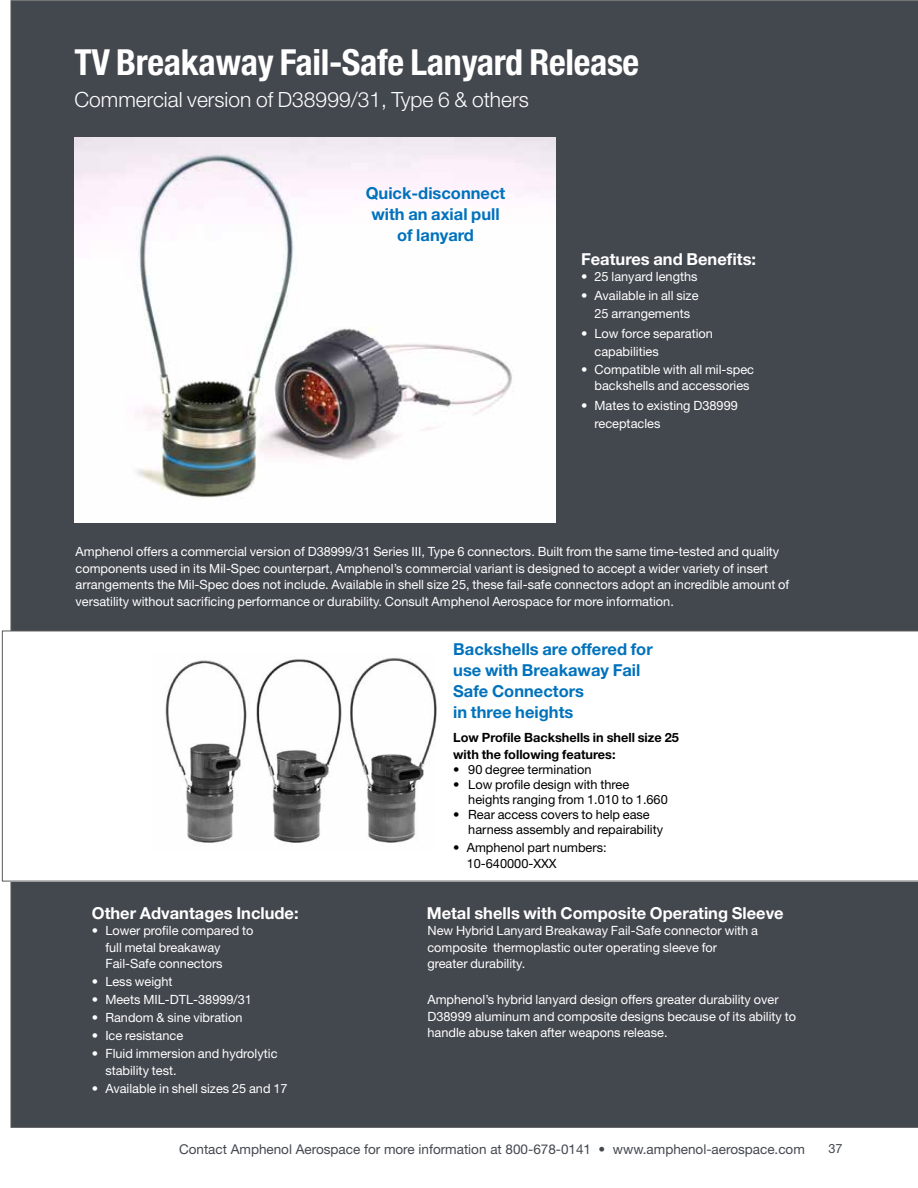
<style>
.page{position:relative;width:918px;height:1188px;background:#fff}
.page>*{position:absolute;margin:0;border:0;box-sizing:border-box;transform-origin:0 0}
.t1{font:700 condensed 36px "Helvetica Neue LT Std";letter-spacing:-.01em;color:#fff}
.t2{font:300 21px "Helvetica Neue LT Std";color:#fff}
.t3{font:700 16.5px/21px "Helvetica Neue LT Std";color:#0072bc;text-align:center}
.t4{font:700 16.5px "Helvetica Neue LT Std";color:#fff}
.t5{font:13.5px "Helvetica Neue LT Std";color:#43474e}
.t6{font:12.75px/16.5px "Helvetica Neue LT Std";color:#fff}
.t7{font:12.75px/15px "Helvetica Neue LT Std";color:#000}
.t8{font:700 12.75px/16.5px "Helvetica Neue LT Std";color:#000}
.t9{font:12.75px "Helvetica Neue LT Std";color:#43474e}
</style>
<div class="page">
<div style="left:11px;top:1px;width:907px;height:1127px;background:#43474e"></div>
<svg style="left:2px;top:631px;width:916px;height:250px"></svg>
<img style="left:74px;top:137px;width:482px;height:385px">
<img style="left:153px;top:652px;width:284px;height:199px">
<h1 class="t1" style="left:74px;top:41px;width:566px">TV Breakaway Fail-Safe Lanyard Release</h1>
<h2 class="t2" style="left:74px;top:86px;width:456px">Commercial version of D38999/31, Type 6 &amp; others</h2>
<p class="t3" style="left:366px;top:182px;width:141px">Quick-disconnect with an axial pull of lanyard</p>
<p class="t4" style="left:581px;top:248px;width:177px">Features and Benefits:</p>
<p class="t6" style="left:581px;top:268px;width:118px">• 25 lanyard lengths</p>
<p class="t6" style="left:581px;top:287px;width:119px;line-height:18px;text-align:center">• Available in all size<br>25 arrangements</p>
<p class="t6" style="left:595px;top:324px;width:120px;line-height:18px;text-indent:-14px">• Low force separation capabilities</p>
<p class="t6" style="left:595px;top:361px;width:161px;text-indent:-14px">• Compatible with all mil-spec backshells and accessories</p>
<p class="t6" style="left:595px;top:396px;width:145px;line-height:18px;text-indent:-14px">• Mates to existing D38999 receptacles</p>
<p class="t6" style="left:76px;top:543px;width:715px">Amphenol offers a commercial version of D38999/31 Series III, Type 6 connectors. Built from the same time-tested and quality components used in its Mil-Spec counterpart, Amphenol’s commercial variant is designed to accept a wider variety of insert arrangements the Mil-Spec does not include. Available in shell size 25, these fail-safe connectors adopt an incredible amount of versatility without sacrificing performance or durability. Consult Amphenol Aerospace for more information.</p>
<p class="t3" style="left:453px;top:639px;width:201px;text-align:left">Backshells are offered for use with Breakaway Fail<br>Safe Connectors<br>in three heights</p>
<p class="t4" style="left:92px;top:903px;width:208px">Other Advantages Include:</p>
<p class="t6" style="left:105px;top:922px;width:150px;text-indent:-14px">• Lower profile compared to full metal breakaway<br>Fail-Safe connectors</p>
<p class="t6" style="left:92px;top:973px;width:82px">• Less weight</p>
<p class="t6" style="left:92px;top:991px;width:162px">• Meets MIL-DTL-38999/31</p>
<p class="t6" style="left:92px;top:1009px;width:152px">• Random &amp; sine vibration</p>
<p class="t6" style="left:92px;top:1027px;width:93px">• Ice resistance</p>
<p class="t6" style="left:105px;top:1045px;width:174px;text-indent:-14px">• Fluid immersion and hydrolytic stability test.</p>
<p class="t6" style="left:92px;top:1080px;width:197px">• Available in shell sizes 25 and 17</p>
<p class="t8" style="left:453px;top:729px;width:227px">Low Profile Backshells in shell size 25 with the following features:</p>
<p class="t7" style="left:453px;top:761px;width:140px">• 90 degree termination</p>
<p class="t7" style="left:468px;top:776px;width:201px;text-indent:-15px">• Low profile design with three heights ranging from 1.010 to 1.660</p>
<p class="t7" style="left:468px;top:806px;width:196px;text-indent:-15px">• Rear access covers to help ease harness assembly and repairability</p>
<p class="t7" style="left:467px;top:839px;width:141px;line-height:16.5px;text-indent:-14px">• Amphenol part numbers:<br>10-640000-XXX</p>
<p class="t4" style="left:427px;top:903px;width:359px">Metal shells with Composite Operating Sleeve</p>
<p class="t6" style="left:427px;top:922px;width:332px">New Hybrid Lanyard Breakaway Fail-Safe connector with a composite thermoplastic outer operating sleeve for greater durability.</p>
<p class="t6" style="left:427px;top:991px;width:370px">Amphenol’s hybrid lanyard design offers greater durability over<br>D38999 aluminum and composite designs because of its ability to handle abuse taken after weapons release.</p>
<p class="t5" style="left:179px;top:1141px;width:627px">Contact Amphenol Aerospace for more information at 800-678-0141 • www.amphenol-aerospace.com</p>
<p class="t9" style="left:829px;top:1140px;width:16px">37</p>
</div>
